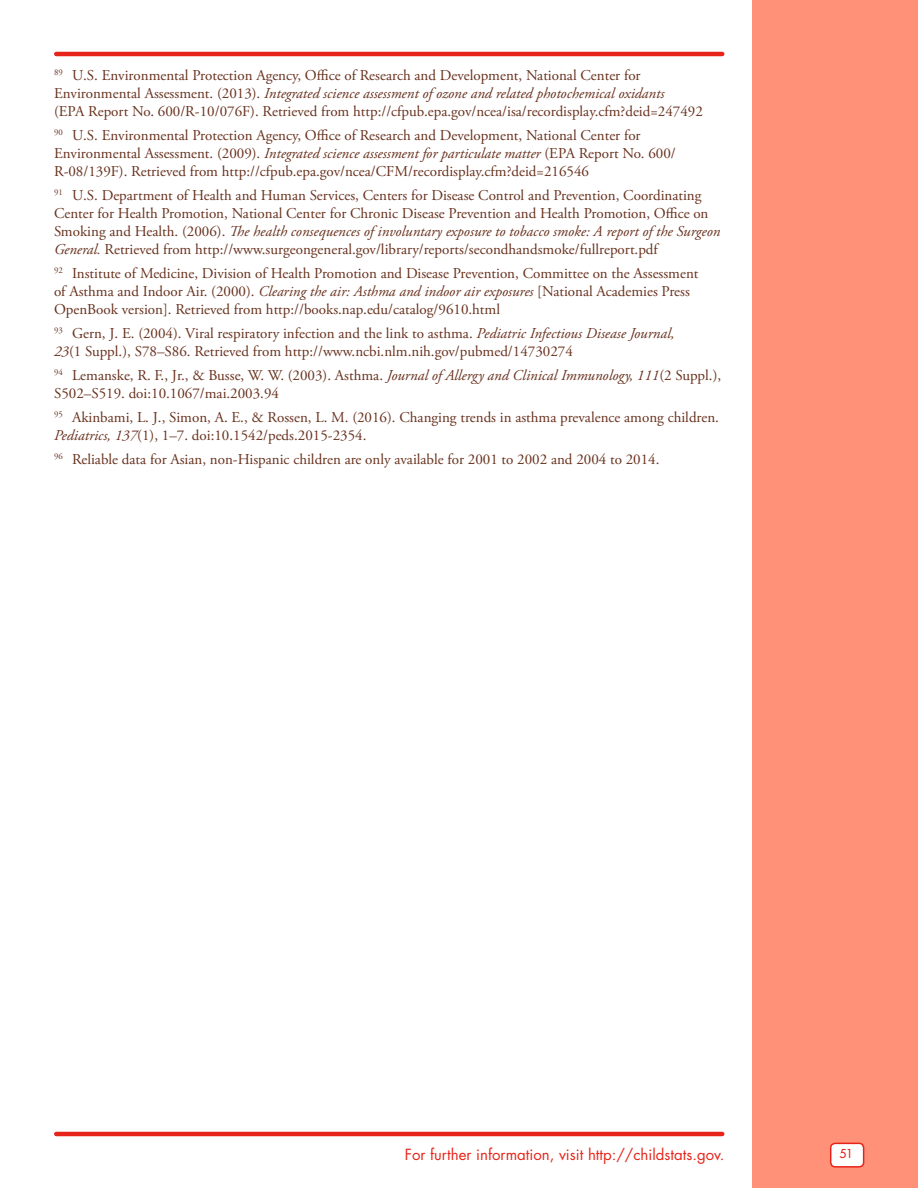
<style>
.page{position:relative;width:918px;height:1188px;background:#fff}
.page>*{position:absolute;margin:0;border:0;box-sizing:border-box;transform-origin:0 0}
.t1{font:15px/18px "Adobe Garamond Pro";color:#68311e}
.t2{font:15px "Futura";color:#e72419}
.t3{font:12px "Futura";color:#e72419}
.s1{font-style:italic}
</style>
<div class="page">
<div style="left:752px;top:0;width:166px;height:1188px;background:#ff9179"></div>
<hr style="left:56px;top:1132px;width:666px;height:4px;background:#e72419">
<hr style="left:56px;top:52px;width:666px;height:4px;background:#e72419">
<div style="left:831px;top:1143px;width:33px;height:24px;background:#fff;border-radius:4px"></div>
<div style="left:830px;top:1143px;width:34px;height:25px;border:2px solid #e72419;border-radius:4px"></div>
<p class="t1" style="left:54px;top:67px;width:650px"><sup>89</sup> U.S. Environmental Protection Agency, Office of Research and Development, National Center for<br>Environmental Assessment. (2013). <span class="s1">Integrated science assessment of ozone and related photochemical oxidants<br></span>(EPA Report No. 600/R-10/076F). Retrieved from http://cfpub.epa.gov/ncea/isa/recordisplay.cfm?deid=247492</p>
<p class="t1" style="left:54px;top:127px;width:623px"><sup>90</sup> U.S. Environmental Protection Agency, Office of Research and Development, National Center for<br>Environmental Assessment. (2009). <span class="s1">Integrated science assessment for particulate matter</span> (EPA Report No. 600/<br>R-08/139F). Retrieved from http://cfpub.epa.gov/ncea/CFM/recordisplay.cfm?deid=216546</p>
<p class="t1" style="left:54px;top:187px;width:668px"><sup>91</sup> U.S. Department of Health and Human Services, Centers for Disease Control and Prevention, Coordinating Center for Health Promotion, National Center for Chronic Disease Prevention and Health Promotion, Office on Smoking and Health. (2006). <span class="s1">The health consequences of involuntary exposure to tobacco smoke: A report of the Surgeon General.</span> Retrieved from http://www.surgeongeneral.gov/library/reports/secondhandsmoke/fullreport.pdf</p>
<p class="t1" style="left:54px;top:265px;width:646px"><sup>92</sup> Institute of Medicine, Division of Health Promotion and Disease Prevention, Committee on the Assessment of Asthma and Indoor Air. (2000). <span class="s1">Clearing the air: Asthma and indoor air exposures</span> [National Academies Press<br>OpenBook version]. Retrieved from http://books.nap.edu/catalog/9610.html</p>
<p class="t1" style="left:54px;top:325px;width:622px"><sup>93</sup> Gern, J. E. (2004). Viral respiratory infection and the link to asthma. <span class="s1">Pediatric Infectious Disease Journal,<br>23</span>(1 Suppl.), S78–S86. Retrieved from http://www.ncbi.nlm.nih.gov/pubmed/14730274</p>
<p class="t1" style="left:54px;top:367px;width:669px"><sup>94</sup> Lemanske, R. F., Jr., &amp; Busse, W. W. (2003). Asthma. <span class="s1">Journal of Allergy and Clinical Immunology, 111</span>(2 Suppl.),<br>S502–S519. doi:10.1067/mai.2003.94</p>
<p class="t1" style="left:54px;top:409px;width:667px"><sup>95</sup> Akinbami, L. J., Simon, A. E., &amp; Rossen, L. M. (2016). Changing trends in asthma prevalence among children.<br><span class="s1">Pediatrics, 137</span>(1), 1–7. doi:10.1542/peds.2015-2354.</p>
<p class="t1" style="left:54px;top:451px;width:607px"><sup>96</sup> Reliable data for Asian, non-Hispanic children are only available for 2001 to 2002 and 2004 to 2014.</p>
<p class="t2" style="left:405px;top:1144px;width:321px">For further information, visit http://childstats.gov.</p>
<p class="t3" style="left:839px;top:1146px;width:15px">51</p>
</div>
